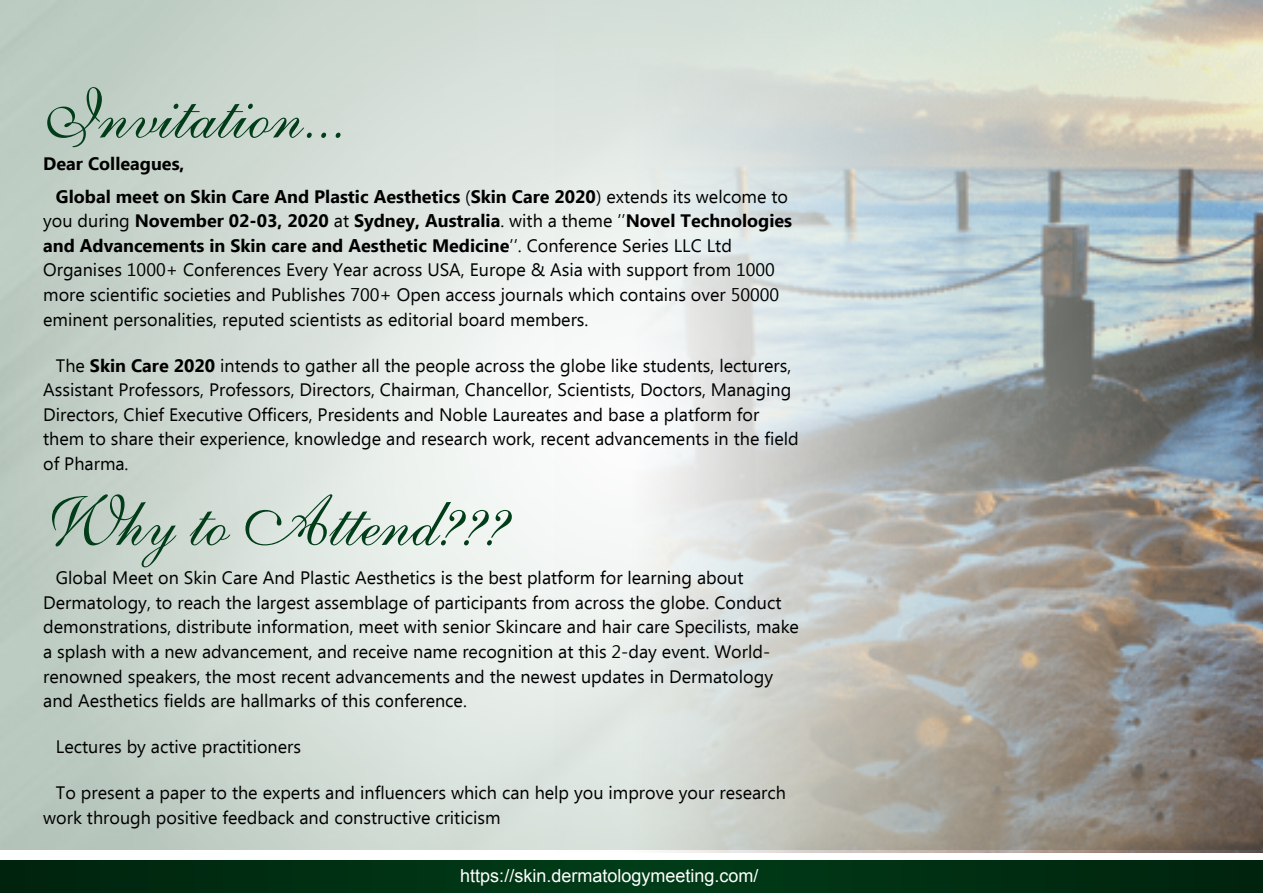
<style>
.page{position:relative;width:1263px;height:893px;background:#fff}
.page>*{position:absolute;margin:0;border:0;box-sizing:border-box;transform-origin:0 0}
.t1{font:70.65px "English 111 Presto BT";color:#003d18}
.t2{font:18px/24.6px "Ebrima";color:#000}
.t3{font:700 18px/33.2px "Ebrima";color:#000}
.t4{font:18px "Arial";color:#fff}
.s1{font-weight:400}
.s2{font-weight:700}
</style>
<div class="page">
<div style="left:0;top:860px;width:1263px;height:33px;background:#002f12"></div>
<img style="left:555px;top:0;width:708px;height:853px">
<h1 class="t1" style="left:43px;top:71px;width:305px">Invitation...</h1>
<p class="t3" style="left:56px;top:147px;width:734px;text-indent:-13px">Dear Colleagues,<br>Global meet on Skin Care And Plastic Aesthetics <span class="s1">(</span>Skin Care 2020<span class="s1">) extends its welcome to</span></p>
<p class="t2" style="left:43px;top:210px;width:750px">you during <span class="s2">November 02-03, 2020</span> at <span class="s2">Sydney, Australia</span>. with a theme ’’<span class="s2">Novel Technologies and Advancements in Skin care and Aesthetic Medicine</span>’’. Conference Series LLC Ltd Organises 1000+ Conferences Every Year across USA, Europe &amp; Asia with support from 1000 more scientific societies and Publishes 700+ Open access journals which contains over 50000 eminent personalities, reputed scientists as editorial board members.</p>
<p class="t2" style="left:43px;top:354px;width:757px;text-indent:13px">The <span class="s2">Skin Care 2020</span> intends to gather all the people across the globe like students, lecturers, Assistant Professors, Professors, Directors, Chairman, Chancellor, Scientists, Doctors, Managing Directors, Chief Executive Officers, Presidents and Noble Laureates and base a platform for them to share their experience, knowledge and research work, recent advancements in the field of Pharma.</p>
<h1 class="t1" style="left:43px;top:478px;width:467px">Why to Attend???</h1>
<p class="t2" style="left:43px;top:567px;width:757px;text-indent:13px">Global Meet on Skin Care And Plastic Aesthetics is the best platform for learning about Dermatology, to reach the largest assemblage of participants from across the globe. Conduct demonstrations, distribute information, meet with senior Skincare and hair care Specilists, make a splash with a new advancement, and receive name recognition at this 2-day event. World&shy;renowned speakers, the most recent advancements and the newest updates in Dermatology and Aesthetics fields are hallmarks of this conference.</p>
<p class="t2" style="left:56px;top:736px;width:247px">Lectures by active practitioners</p>
<p class="t2" style="left:43px;top:781px;width:744px;text-indent:13px">To present a paper to the experts and influencers which can help you improve your research work through positive feedback and constructive criticism</p>
<p class="t4" style="left:460px;top:864px;width:300px">https://skin.dermatologymeeting.com/</p>
</div>
